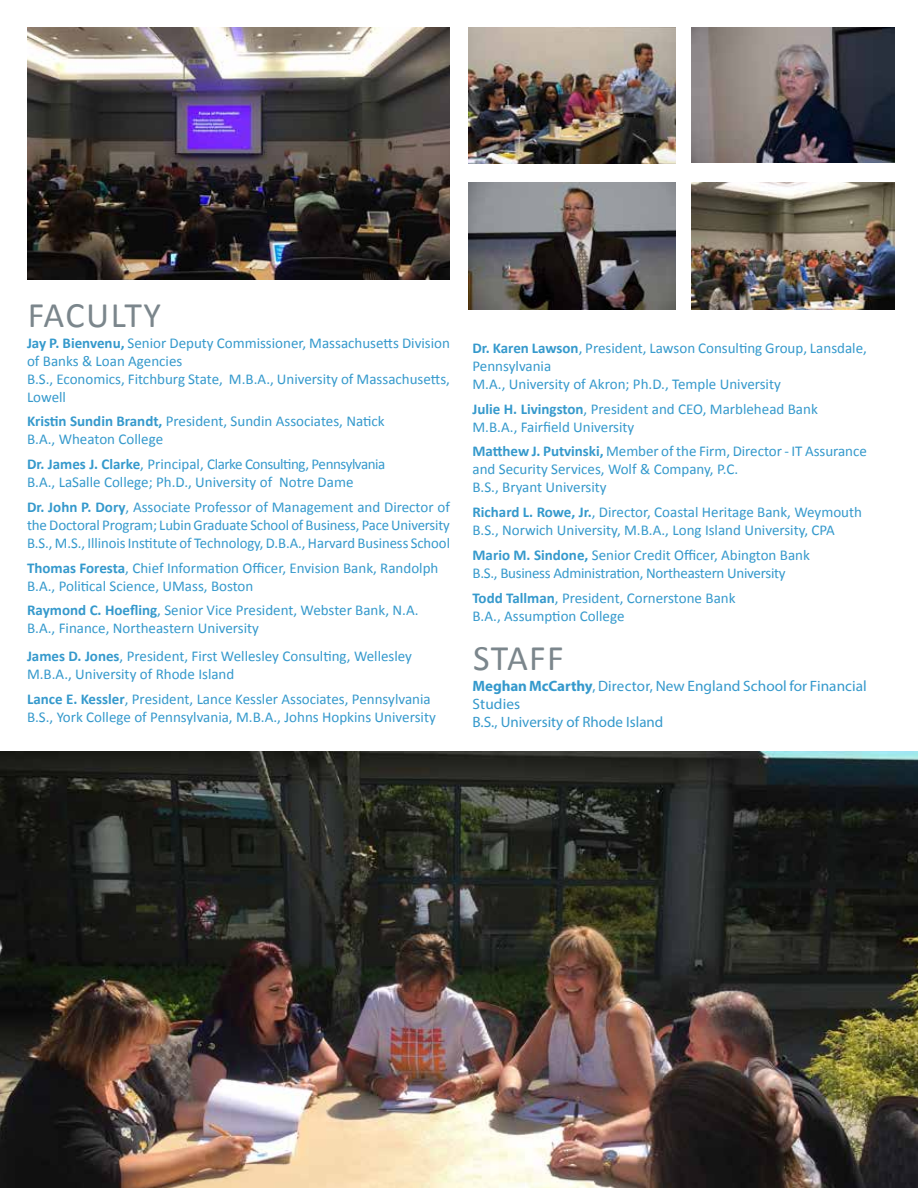
<style>
.page{position:relative;width:918px;height:1188px;background:#fff}
.page>*{position:absolute;margin:0;border:0;box-sizing:border-box;transform-origin:0 0}
.t1{font:36px "Calibri";letter-spacing:.035em;color:#7b868c}
.t2{font:15px/18px "Calibri";color:#3599cc}
.t3{font:15px/18px "Calibri";letter-spacing:-.02em;color:#3599cc}
.t4{font:15px/18px "Myriad Pro";letter-spacing:.005em;color:#3599cc}
.s1{font-weight:700}
</style>
<div class="page">
<img style="left:468px;top:27px;width:208px;height:137px">
<img style="left:27px;top:27px;width:423px;height:253px">
<img style="left:0;top:752px;width:918px;height:436px">
<img style="left:692px;top:27px;width:202px;height:136px">
<img style="left:468px;top:182px;width:208px;height:128px">
<img style="left:692px;top:182px;width:202px;height:128px">
<h1 class="t1" style="left:28px;top:292px;width:135px">FACULTY</h1>
<p class="t2" style="left:27px;top:334px;width:425px"><span class="s1">Jay P. Bienvenu,</span> Senior Deputy Commissioner, Massachusetts Division of Banks &amp; Loan Agencies<br>B.S., Economics, Fitchburg State, M.B.A., University of Massachusetts, Lowell</p>
<p class="t2" style="left:27px;top:412px;width:359px"><span class="s1">Kristin Sundin Brandt,</span> President, Sundin Associates, Natick<br>B.A., Wheaton College</p>
<p class="t2" style="left:27px;top:455px;width:360px"><span class="s1">Dr. James J. Clarke</span>, Principal, Clarke Consulting, Pennsylvania<br>B.A., LaSalle College; Ph.D., University of Notre Dame</p>
<p class="t2" style="left:27px;top:498px;width:425px;text-align:justify"><span class="s1">Dr. John P. Dory</span>, Associate Professor of Management and Director of the Doctoral Program; Lubin Graduate School of Business, Pace University B.S., M.S., Illinois Institute of Technology, D.B.A., Harvard Business School</p>
<p class="t2" style="left:27px;top:559px;width:413px"><span class="s1">Thomas Foresta</span>, Chief Information Officer, Envision Bank, Randolph<br>B.A., Political Science, UMass, Boston</p>
<p class="t2" style="left:27px;top:601px;width:393px"><span class="s1">Raymond C. Hoefling</span>, Senior Vice President, Webster Bank, N.A.<br>B.A., Finance, Northeastern University</p>
<p class="t2" style="left:27px;top:647px;width:387px"><span class="s1">James D. Jones</span>, President, First Wellesley Consulting, Wellesley<br>M.B.A., University of Rhode Island</p>
<p class="t2" style="left:27px;top:690px;width:410px"><span class="s1">Lance E. Kessler</span>, President, Lance Kessler Associates, Pennsylvania<br>B.S., York College of Pennsylvania, M.B.A., Johns Hopkins University</p>
<p class="t2" style="left:472px;top:339px;width:396px"><span class="s1">Dr. Karen Lawson</span>, President, Lawson Consulting Group, Lansdale,<br>Pennsylvania<br>M.A., University of Akron; Ph.D., Temple University</p>
<p class="t2" style="left:472px;top:400px;width:347px"><span class="s1">Julie H. Livingston</span>, President and CEO, Marblehead Bank<br>M.B.A., Fairfield University</p>
<p class="t2" style="left:472px;top:442px;width:396px"><span class="s1">Matthew J. Putvinski,</span> Member of the Firm, Director - IT Assurance and Security Services, Wolf &amp; Company, P.C.<br>B.S., Bryant University</p>
<p class="t2" style="left:472px;top:503px;width:391px"><span class="s1">Richard L. Rowe, Jr.</span>, Director, Coastal Heritage Bank, Weymouth<br>B.S., Norwich University, M.B.A., Long Island University, CPA</p>
<p class="t3" style="left:472px;top:546px;width:339px"><span class="s1">Mario M. Sindone,</span> Senior Credit Officer, Abington Bank<br>B.S., Business Administration, Northeastern University</p>
<p class="t2" style="left:472px;top:589px;width:265px"><span class="s1">Todd Tallman</span>, President, Cornerstone Bank<br>B.A., Assumption College</p>
<h1 class="t1" style="left:473px;top:636px;width:92px">STAFF</h1>
<p class="t4" style="left:472px;top:677px;width:396px"><span class="s1">Meghan McCarthy</span>, Director, New England School for Financial<br>Studies<br>B.S., University of Rhode Island</p>
</div>
